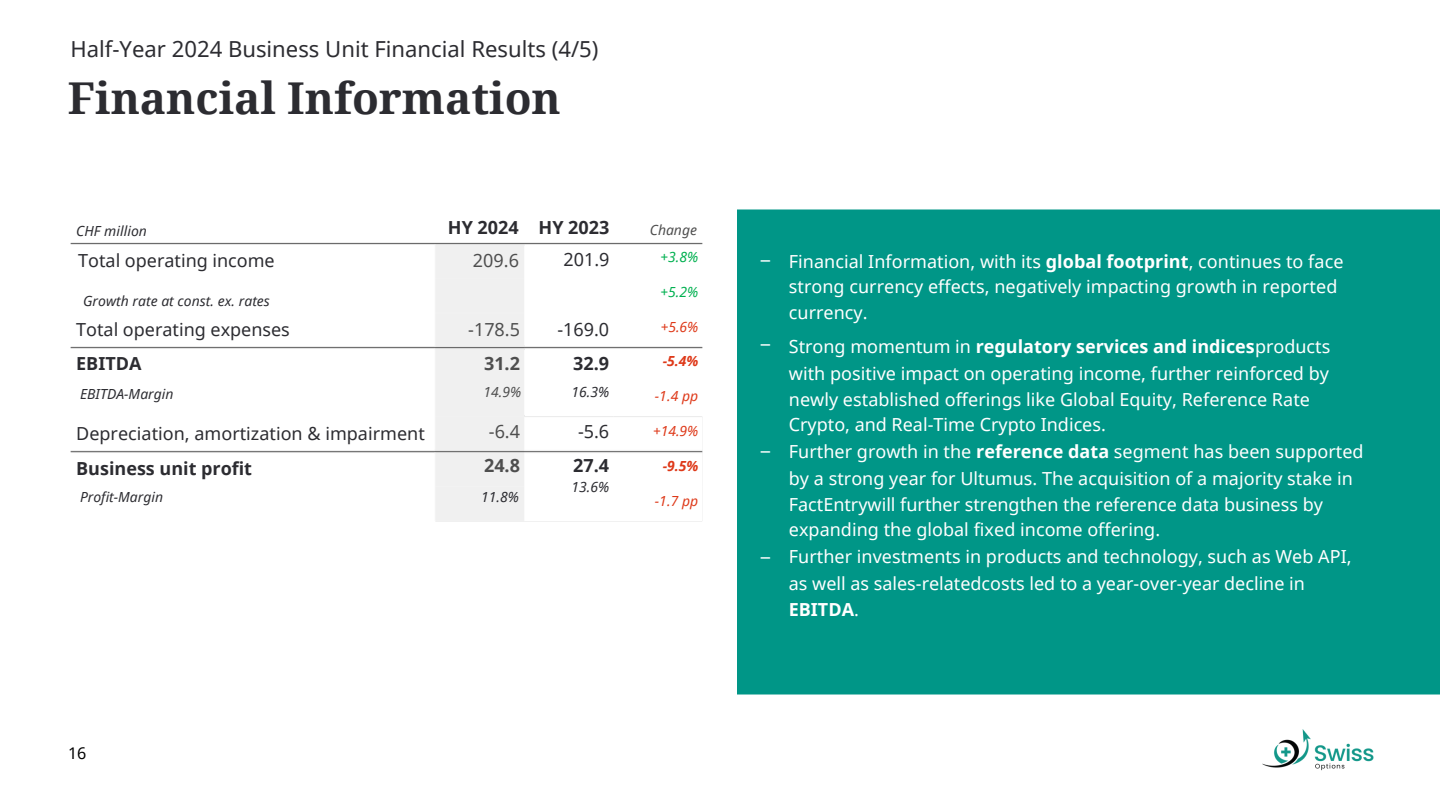
<style>
.page{position:relative;width:1440px;height:810px;background:#fff}
.page>*{position:absolute;margin:0;border:0;box-sizing:border-box;transform-origin:0 0}
.t1{font:700 44px "Noto Serif";color:#2c2c31}
.t2{font:22px "Noto Sans";color:#2c2c31}
.t3{font:20px "Noto Sans";color:#fff}
.t4{font:18px/26.2px "Noto Sans";color:#fff}
.t5{font:18px/34.4px "Noto Sans";color:#2c2c31}
.t6{font:18px/34.4px "Noto Sans";color:#4e4e4e;text-align:right}
.t7{font:700 18px "Noto Sans";color:#2c2c31}
.t8{font:16px "Noto Sans";color:#000}
.t9{font:italic 14px "Noto Sans";color:#2c2c31}
.t10{font:italic 14px "Noto Sans";color:#de3919}
.t11{font:italic 14px "Noto Sans";color:#4e4e4e}
.t12{font:italic 14px "Noto Sans";color:#00b050}
.t13{font:italic 700 14px "Noto Sans";color:#de3919}
.s1{font-weight:700}
</style>
<div class="page">
<div style="left:737px;top:210px;width:703px;height:484px;background:#009687"></div>
<img style="left:1262px;top:729px;width:111px;height:42px">
<p class="t2" style="left:70px;top:34px;width:529px">Half-Year 2024 Business Unit Financial Results (4/5)</p>
<h3 class="t1" style="left:68px;top:67px;width:494px">Financial Information</h3>
<p class="t9" style="left:76px;top:221px;width:72px">CHF million</p>
<h5 class="t5" style="left:78px;top:242px;width:198px">Total operating income</h5>
<p class="t9" style="left:83px;top:291px;width:188px">Growth rate at const. ex. rates</p>
<h5 class="t5" style="left:76px;top:312px;width:215px">Total operating expenses<br><span class="s1">EBITDA</span></h5>
<p class="t9" style="left:80px;top:384px;width:95px">EBITDA-Margin</p>
<h5 class="t5" style="left:76px;top:416px;width:350px">Depreciation, amortization &amp; impairment<br><span class="s1">Business unit profit</span></h5>
<p class="t9" style="left:80px;top:487px;width:85px">Profit-Margin</p>
<h5 class="t7" style="left:448px;top:215px;width:72px">HY 2024</h5>
<p class="t7" style="left:539px;top:215px;width:72px">HY 2023</p>
<h5 class="t6" style="left:473px;top:243px;width:48px">209.6</h5>
<p class="t5" style="left:563px;top:242px;width:48px">201.9</p>
<p class="t6" style="left:468px;top:312px;width:53px">-178.5<br><span class="s1">31.2</span></p>
<p class="t11" style="left:483px;top:382px;width:39px">14.9%</p>
<p class="t6" style="left:484px;top:414px;width:37px;text-align:left">-6.4<br><span class="s1">24.8</span></p>
<p class="t9" style="left:481px;top:487px;width:39px">11.8%</p>
<p class="t5" style="left:557px;top:312px;width:53px;text-align:right">-169.0<br><span class="s1">32.9</span></p>
<p class="t9" style="left:572px;top:382px;width:39px">16.3%</p>
<p class="t5" style="left:573px;top:414px;width:37px">-5.6<br><span class="s1">27.4</span></p>
<p class="t9" style="left:572px;top:477px;width:39px">13.6%</p>
<p class="t11" style="left:650px;top:220px;width:49px">Change</p>
<p class="t12" style="left:660px;top:247px;width:39px">+3.8%</p>
<p class="t12" style="left:660px;top:282px;width:39px">+5.2%</p>
<p class="t10" style="left:661px;top:317px;width:39px">+5.6%</p>
<p class="t13" style="left:663px;top:351px;width:37px">-5.4%</p>
<h5 class="t10" style="left:655px;top:386px;width:45px">-1.4 pp</h5>
<p class="t10" style="left:653px;top:421px;width:47px">+14.9%</p>
<p class="t13" style="left:663px;top:456px;width:37px">-9.5%</p>
<p class="t10" style="left:655px;top:491px;width:45px">-1.7 pp</p>
<h4 class="t8" style="left:68px;top:742px;width:20px">16</h4>
<p class="t3" style="left:760px;top:247px;width:13px">−</p>
<p class="t3" style="left:760px;top:331px;width:13px">−</p>
<p class="t3" style="left:760px;top:438px;width:13px">−</p>
<p class="t3" style="left:760px;top:544px;width:13px">−</p>
<p class="t4" style="left:789px;top:248px;width:556px;line-height:25.6px">Financial Information, with its <span class="s1">global footprint</span>, continues to face strong currency effects, negatively impacting growth in reported currency.</p>
<p class="t4" style="left:789px;top:333px;width:576px">Strong momentum in <span class="s1">regulatory services and indices</span>products with positive impact on operating income, further reinforced by newly established offerings like Global Equity, Reference Rate Crypto, and Real-Time Crypto Indices.<br>Further growth in the <span class="s1">reference data</span> segment has been supported by a strong year for Ultumus. The acquisition of a majority stake in FactEntrywill further strengthen the reference data business by expanding the global fixed income offering.<br>Further investments in products and technology, such as Web API,</p>
<p class="t4" style="left:789px;top:570px;width:518px;line-height:25.6px">as well as sales-relatedcosts led to a year-over-year decline in<br><span class="s1">EBITDA</span>.</p>
</div>
